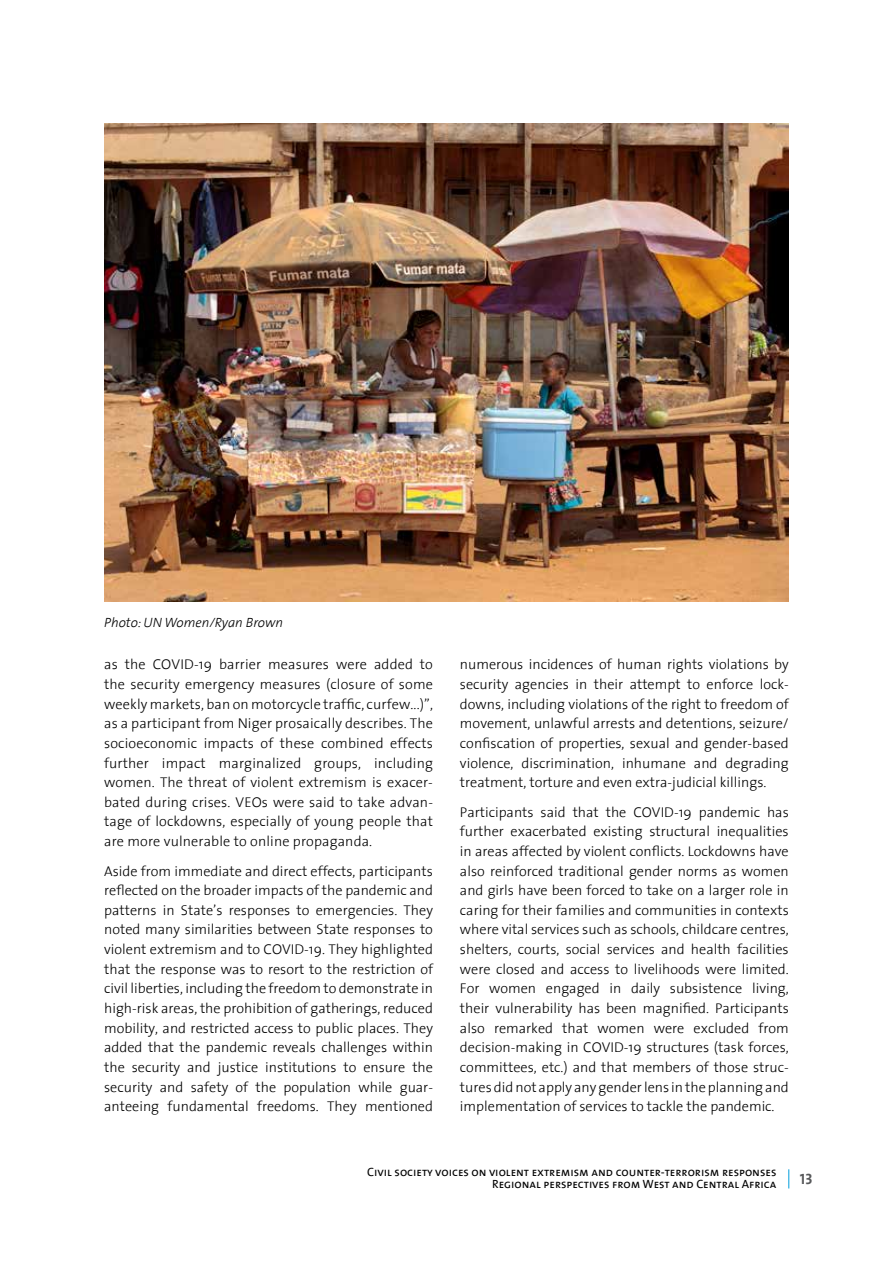
<style>
.page{position:relative;width:893px;height:1263px;background:#fff}
.page>*{position:absolute;margin:0;border:0;box-sizing:border-box;transform-origin:0 0}
.t1{font:15px "The Sans Bold Caps";color:#58595b}
.t2{font:300 14.25px/19.6px "The Sans";color:#000;text-align:justify}
.t3{font:italic 300 13.5px "The Sans";color:#000}
.t4{font:12px/12px "The Sans Caps";color:#000;text-align:right}
</style>
<div class="page">
<img style="left:104px;top:123px;width:685px;height:479px">
<svg style="left:788px;top:1169px;width:1px;height:19px"></svg>
<p class="t3" style="left:104px;top:611px;width:180px">Photo: UN Women/Ryan Brown</p>
<p class="t2" style="left:104px;top:654px;width:330px">as the COVID-19 barrier measures were added to the security emergency measures (closure of some weekly markets, ban on motorcycle traffic, curfew...)”, as a participant from Niger prosaically describes. The socioeconomic impacts of these combined effects further impact marginalized groups, including women. The threat of violent extremism is exacer&shy;bated during crises. VEOs were said to take advan&shy;tage of lockdowns, especially of young people that are more vulnerable to online propaganda.</p>
<p class="t2" style="left:104px;top:860px;width:330px">Aside from immediate and direct effects, participants reflected on the broader impacts of the pandemic and patterns in State’s responses to emergencies. They noted many similarities between State responses to violent extremism and to COVID-19. They highlighted that the response was to resort to the restriction of civil liberties, including the freedom to demonstrate in high-risk areas, the prohibition of gatherings, reduced mobility, and restricted access to public places. They added that the pandemic reveals challenges within the security and justice institutions to ensure the security and safety of the population while guar&shy;anteeing fundamental freedoms. They mentioned</p>
<p class="t2" style="left:460px;top:654px;width:330px">numerous incidences of human rights violations by security agencies in their attempt to enforce lock&shy;downs, including violations of the right to freedom of movement, unlawful arrests and detentions, seizure/ confiscation of properties, sexual and gender-based violence, discrimination, inhumane and degrading treatment, torture and even extra-judicial killings.</p>
<p class="t2" style="left:460px;top:801px;width:330px">Participants said that the COVID-19 pandemic has further exacerbated existing structural inequalities in areas affected by violent conflicts. Lockdowns have also reinforced traditional gender norms as women and girls have been forced to take on a larger role in caring for their families and communities in contexts where vital services such as schools, childcare centres, shelters, courts, social services and health facilities were closed and access to livelihoods were limited.<br>For women engaged in daily subsistence living, their vulnerability has been magnified. Participants also remarked that women were excluded from decision-making in COVID-19 structures (task forces, committees, etc.) and that members of those struc&shy;tures did not apply any gender lens in the planning and implementation of services to tackle the pandemic.</p>
<p class="t4" style="left:367px;top:1165px;width:411px">Civil society voices on violent extremism and counter-terrorism responses<br>Regional perspectives from West and Central Africa</p>
<p class="t1" style="left:800px;top:1166px;width:14px">13</p>
</div>
